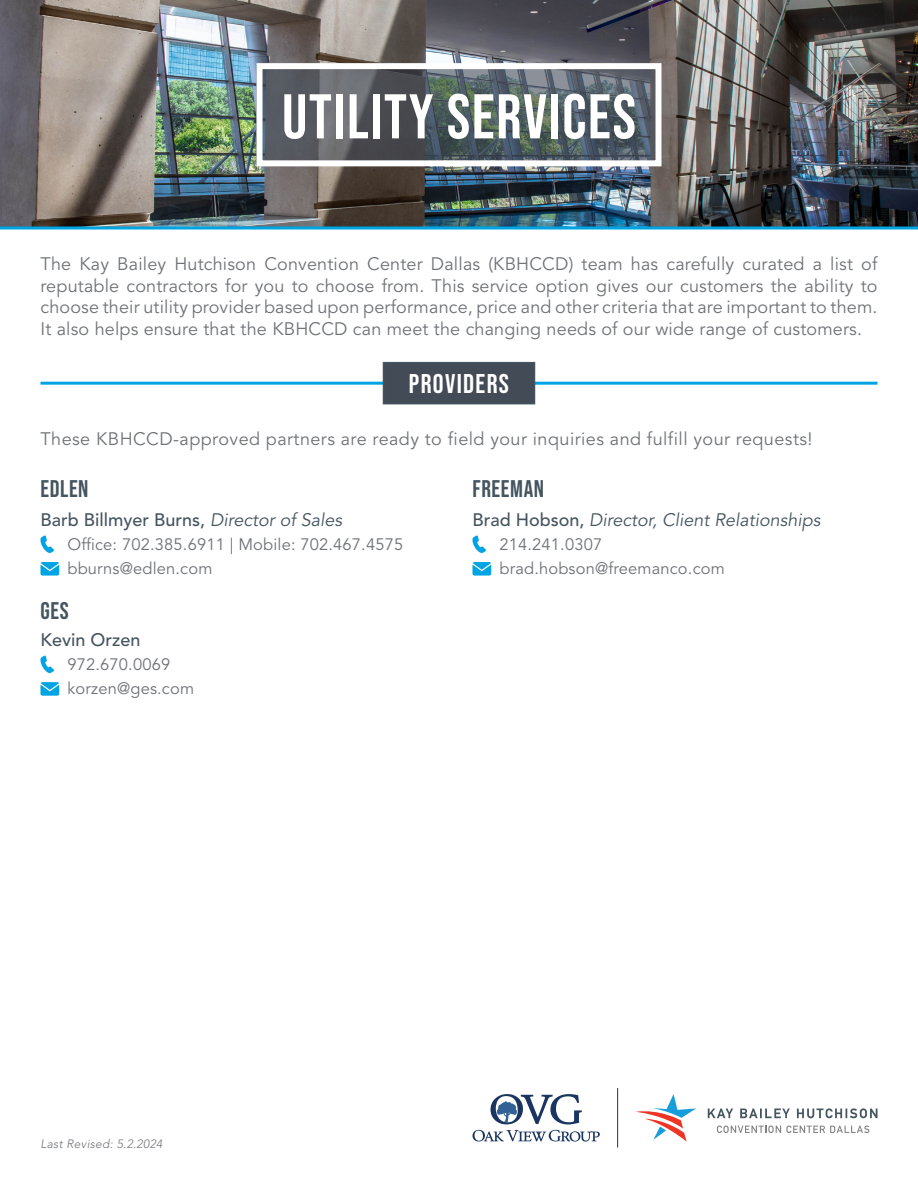
<style>
.page{position:relative;width:918px;height:1188px;background:#fff}
.page>*{position:absolute;margin:0;border:0;box-sizing:border-box;transform-origin:0 0}
.t1{font:63px "Bebas Neue";letter-spacing:.025em;color:#fff}
.t2{font:27px "Bebas Neue";letter-spacing:.05em;color:#fff}
.t3{font:24px "Bebas Neue";letter-spacing:.025em;color:#455560}
.t4{font:18px/21.6px "Avenir LT Pro";letter-spacing:.025em;color:#6f7276;text-align:justify}
.t5{font:500 18px "Avenir LT Pro";color:#455560}
.t6{font:italic 18px "Avenir LT Pro";color:#455560}
.t7{font:16.5px/24px "Avenir LT Pro";letter-spacing:.01em;color:#6f7276}
.t8{font:italic 300 12px "Avenir LT Pro";letter-spacing:.025em;color:#6f7276}
.s1{font-weight:400;font-style:italic}
.s2{font-weight:500;font-style:normal}
</style>
<div class="page">
<img style="left:0;top:0;width:918px;height:230px">
<svg style="left:263px;top:70px;width:392px;height:89px;background:#545d63"></svg>
<div style="left:256px;top:63px;width:406px;height:103px;border:6px solid #fff"></div>
<hr style="left:40px;top:382px;width:838px;height:3px;background:#00a4e3">
<div style="left:383px;top:362px;width:152px;height:42px;background:#434b57"></div>
<svg style="left:40px;top:535px;width:14px;height:18px"></svg>
<svg style="left:41px;top:562px;width:18px;height:14px"></svg>
<svg style="left:472px;top:535px;width:14px;height:18px"></svg>
<svg style="left:472px;top:562px;width:19px;height:14px"></svg>
<svg style="left:40px;top:656px;width:14px;height:17px"></svg>
<svg style="left:41px;top:682px;width:18px;height:14px"></svg>
<svg style="left:472px;top:1094px;width:128px;height:48px"></svg>
<svg style="left:636px;top:1094px;width:60px;height:48px"></svg>
<svg style="left:708px;top:1109px;width:25px;height:9px"></svg>
<svg style="left:740px;top:1109px;width:50px;height:9px"></svg>
<svg style="left:797px;top:1108px;width:80px;height:10px"></svg>
<svg style="left:717px;top:1126px;width:152px;height:7px"></svg>
<hr style="left:617px;top:1088px;width:1px;height:59px;background:#1a355f">
<h1 class="t1" style="left:282px;top:81px;width:355px">UTILITY SERVICES</h1>
<p class="t4" style="left:40px;top:253px;width:839px">The Kay Bailey Hutchison Convention Center Dallas (KBHCCD) team has carefully curated a list of reputable contractors for you to choose from. This service option gives our customers the ability to choose their utility provider based upon performance, price and other criteria that are important to them.<br>It also helps ensure that the KBHCCD can meet the changing needs of our wide range of customers.</p>
<h2 class="t2" style="left:409px;top:369px;width:102px">PROVIDERS</h2>
<p class="t4" style="left:40px;top:428px;width:774px">These KBHCCD-approved partners are ready to field your inquiries and fulfill your requests!</p>
<h3 class="t3" style="left:40px;top:475px;width:50px">EDLEN</h3>
<p class="t5" style="left:40px;top:509px;width:303px">Barb Billmyer Burns, <span class="s1">Director of Sales</span></p>
<p class="t7" style="left:67px;top:533px;width:337px">Office: 702.385.6911 | Mobile: 702.467.4575 bburns@edlen.com</p>
<h3 class="t3" style="left:40px;top:597px;width:30px">GES</h3>
<p class="t5" style="left:40px;top:629px;width:101px">Kevin Orzen</p>
<p class="t7" style="left:67px;top:653px;width:128px">972.670.0069 korzen@ges.com</p>
<h3 class="t3" style="left:472px;top:475px;width:73px">FREEMAN</h3>
<p class="t6" style="left:472px;top:509px;width:350px"><span class="s2">Brad Hobson,</span> Director, Client Relationships</p>
<p class="t7" style="left:499px;top:533px;width:227px">214.241.0307 brad.hobson@freemanco.com</p>
<p class="t8" style="left:40px;top:1136px;width:124px">Last Revised: 5.2.2024</p>
</div>
